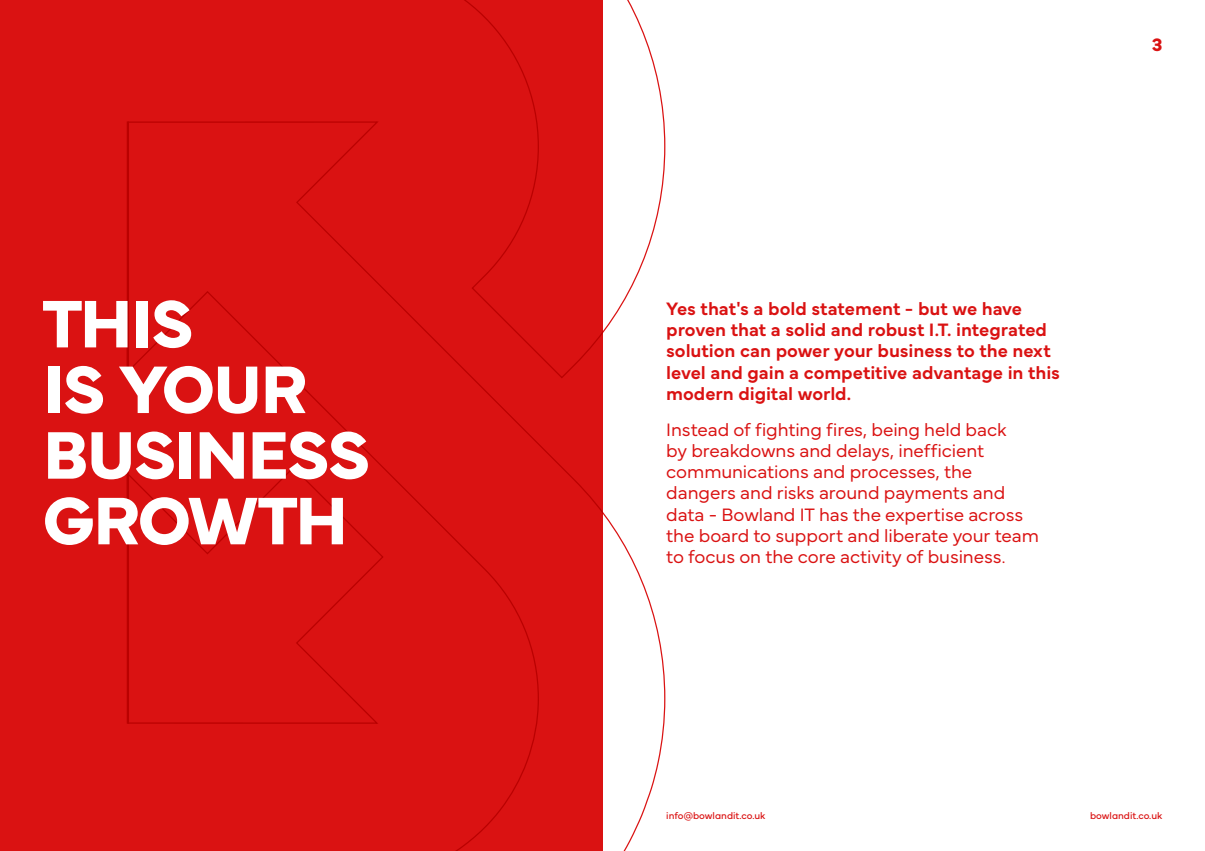
<style>
.page{position:relative;width:1205px;height:851px;background:#fff}
.page>*{position:absolute;margin:0;border:0;box-sizing:border-box;transform-origin:0 0}
.t1{font:700 70px/65.6px "Mundial";letter-spacing:-.035em;color:#fff}
.t2{font:300 18.75px/21.2px "Mundial";letter-spacing:-.005em;color:#da1212}
.t3{font:600 18.75px/21.2px "Mundial";letter-spacing:-.005em;color:#da1212}
.t4{font:700 18.75px "Mundial";color:#da1212}
.t5{font:10px "Mundial";color:#da1212}
</style>
<div class="page">
<div style="left:0;top:0;width:539px;height:850px;background:#da1212"></div>
<svg style="left:464px;top:0;width:201px;height:121px"></svg>
<svg style="left:126px;top:121px;width:540px;height:729px"></svg>
<h1 class="t1" style="left:43px;top:284px;width:329px">THIS<br>IS YOUR<br>BUSINESS<br>GROWTH</h1>
<p class="t4" style="left:1152px;top:30px;width:12px">3</p>
<p class="t3" style="left:666px;top:296px;width:395px">Yes that's a bold statement - but we have proven that a solid and robust I.T. integrated solution can power your business to the next level and gain a competitive advantage in this modern digital world.</p>
<p class="t2" style="left:666px;top:416px;width:374px">Instead of fighting fires, being held back<br>by breakdowns and delays, inefficient communications and processes, the dangers and risks around payments and data - Bowland IT has the expertise across the board to support and liberate your team to focus on the core activity of business.</p>
<p class="t5" style="left:666px;top:807px;width:101px">info@bowlandit.co.uk</p>
<p class="t5" style="left:1090px;top:807px;width:74px">bowlandit.co.uk</p>
</div>
